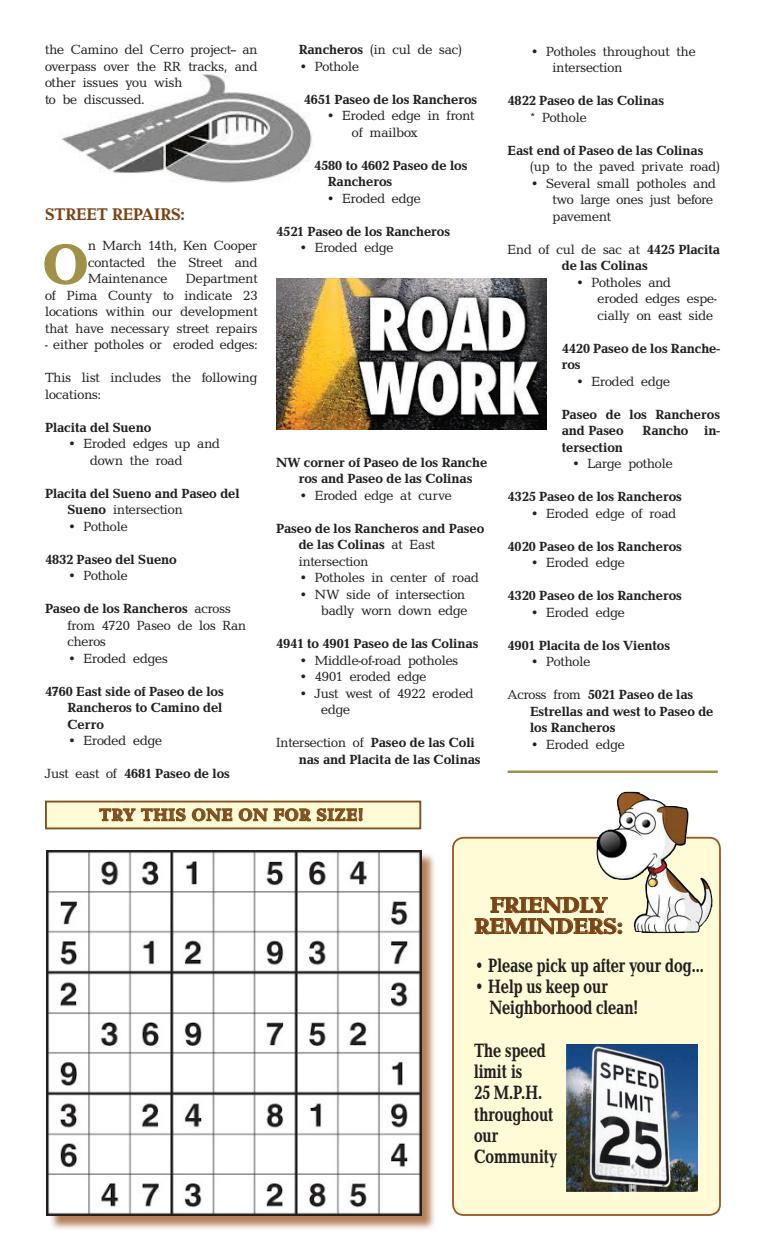
<style>
.page{position:relative;width:765px;height:1260px;background:#fff}
.page>*{position:absolute;margin:0;border:0;box-sizing:border-box;transform-origin:0 0}
.t1{font:500 57.5px "Candida T";color:#a19148}
.t2{font:500 22.38px "Candida T";color:#7a4315;scale:1.06 1}
.t3{font:500 20px "Candida T";color:#231f20;scale:.78 1}
.t4{font:500 17.5px "Candida T";letter-spacing:.05em;color:#814f1f}
.t5{font:500 17.5px "Candida T";color:#7a4315;scale:.96 1}
.t6{font:13.75px/16.5px "Candida T";color:#231f20}
.t7{font:500 13.75px/16.5px "Candida T";color:#231f20}
.s1{font-weight:400}
.s2{font-weight:500}
</style>
<div class="page">
<img style="left:61px;top:73px;width:251px;height:110px">
<svg style="left:44px;top:243px;width:43px;height:42px"></svg>
<div style="left:45px;top:801px;width:376px;height:28px;background:#fffbd6;border:2px solid #835120"></div>
<svg style="left:99px;top:808px;width:264px;height:14px"></svg>
<div style="left:453px;top:838px;width:267px;height:377px;background:#fffbd6;border-radius:11px"></div>
<div style="left:452px;top:837px;width:269px;height:379px;border:2px solid #995524;border-radius:11px"></div>
<svg style="left:475px;top:897px;width:147px;height:37px"></svg>
<img style="left:567px;top:1045px;width:130px;height:147px">
<img style="left:596px;top:792px;width:116px;height:141px">
<hr style="left:508px;top:770px;width:210px;height:3px;background:#a19148">
<img style="left:276px;top:278px;width:271px;height:151px">
<div style="left:49px;top:852px;width:388px;height:379px;background:#995524;opacity:.75"></div>
<img style="left:47px;top:850px;width:374px;height:366px">
<p class="t6" style="left:45px;top:42px;width:214px;text-align:justify">the Camino del Cerro project-- an overpass over the RR tracks, and other issues you wish</p>
<p class="t6" style="left:45px;top:91px;width:101px">to be discussed.</p>
<p class="t5" style="left:45px;top:204px;width:147px">STREET REPAIRS:</p>
<p class="t1" style="left:43px;top:231px;width:47px">O</p>
<p class="t6" style="left:88px;top:238px;width:171px;text-align:justify">n March 14th, Ken Cooper contacted the Street and Maintenance</p>
<p class="t6" style="left:45px;top:271px;width:214px;text-align:justify;text-indent:141px">Department of Pima County to indicate 23 locations within our development that have necessary street repairs</p>
<p class="t6" style="left:45px;top:337px;width:214px">- either potholes or eroded edges:</p>
<p class="t6" style="left:45px;top:370px;width:214px">This list includes the following locations:</p>
<p class="t7" style="left:45px;top:419px;width:108px">Placita del Sueno</p>
<p class="t6" style="left:90px;top:436px;width:131px;text-indent:-23px">• Eroded edges up and down the road</p>
<p class="t7" style="left:67px;top:485px;width:174px;text-indent:-22px">Placita del Sueno and Paseo del<br>Sueno <span class="s1">intersection</span></p>
<p class="t6" style="left:67px;top:518px;width:62px">• Pothole</p>
<p class="t7" style="left:45px;top:551px;width:133px">4832 Paseo del Sueno</p>
<p class="t6" style="left:67px;top:568px;width:62px">• Pothole</p>
<p class="t6" style="left:67px;top:601px;width:180px;text-indent:-22px"><span class="s2">Paseo de los Rancheros</span> across from 4720 Paseo de los Ran cheros</p>
<p class="t6" style="left:67px;top:650px;width:102px">• Eroded edges</p>
<p class="t7" style="left:45px;top:683px;width:180px;text-align:right">4760 East side of Paseo de los<br>Rancheros to Camino del</p>
<p class="t7" style="left:67px;top:716px;width:38px">Cerro</p>
<p class="t6" style="left:67px;top:733px;width:96px">• Eroded edge</p>
<p class="t7" style="left:45px;top:765px;width:186px"><span class="s1">Just east of</span> 4681 Paseo de los</p>
<p class="t6" style="left:299px;top:42px;width:165px"><span class="s2">Rancheros</span> (in cul de sac)</p>
<p class="t6" style="left:299px;top:58px;width:62px">• Pothole</p>
<p class="t7" style="left:304px;top:91px;width:175px">4651 Paseo de los Rancheros</p>
<p class="t6" style="left:326px;top:108px;width:150px">• Eroded edge in front</p>
<p class="t6" style="left:352px;top:124px;width:67px">of mailbox</p>
<p class="t7" style="left:314px;top:157px;width:155px">4580 to 4602 Paseo de los</p>
<p class="t7" style="left:328px;top:173px;width:66px">Rancheros</p>
<p class="t6" style="left:326px;top:190px;width:96px">• Eroded edge</p>
<p class="t7" style="left:276px;top:223px;width:175px">4521 Paseo de los Rancheros</p>
<p class="t6" style="left:299px;top:240px;width:96px">• Eroded edge</p>
<p class="t7" style="left:276px;top:454px;width:213px;text-align:center">NW corner of Paseo de los Ranche ros and Paseo de las Colinas</p>
<p class="t6" style="left:299px;top:487px;width:155px">• Eroded edge at curve</p>
<p class="t7" style="left:299px;top:520px;width:187px;text-indent:-22px">Paseo de los Rancheros and Paseo de las Colinas <span class="s1">at East</span></p>
<p class="t6" style="left:299px;top:553px;width:71px">intersection</p>
<p class="t6" style="left:299px;top:570px;width:182px">• Potholes in center of road</p>
<p class="t6" style="left:299px;top:586px;width:170px;text-align:right">• NW side of intersection badly worn down edge</p>
<p class="t7" style="left:276px;top:635px;width:204px">4941 to 4901 Paseo de las Colinas</p>
<p class="t6" style="left:299px;top:652px;width:161px">• Middle-of-road potholes</p>
<p class="t6" style="left:299px;top:669px;width:129px">• 4901 eroded edge</p>
<p class="t6" style="left:321px;top:685px;width:154px;text-indent:-22px">• Just west of 4922 eroded edge</p>
<p class="t7" style="left:299px;top:734px;width:183px;text-indent:-22px"><span class="s1">Intersection of</span> Paseo de las Coli nas and Placita de las Colinas</p>
<p class="t4" style="left:99px;top:805px;width:265px">TRY THIS ONE ON FOR SIZE!</p>
<p class="t6" style="left:553px;top:43px;width:145px;text-indent:-22px">• Potholes throughout the intersection</p>
<p class="t7" style="left:508px;top:92px;width:158px">4822 Paseo de las Colinas</p>
<p class="t6" style="left:530px;top:109px;width:58px">* Pothole</p>
<p class="t7" style="left:530px;top:142px;width:191px;text-indent:-22px">East end of Paseo de las Colinas <span class="s1">(up to the paved private road)</span></p>
<p class="t6" style="left:530px;top:175px;width:187px">• Several small potholes and</p>
<p class="t6" style="left:553px;top:191px;width:162px">two large ones just before pavement</p>
<p class="t7" style="left:562px;top:241px;width:160px;text-indent:-54px"><span class="s1">End of cul de sac at</span> 4425 Placita de las Colinas</p>
<p class="t6" style="left:576px;top:274px;width:97px">• Potholes and</p>
<p class="t6" style="left:598px;top:290px;width:121px">eroded edges espe&shy;cially on east side</p>
<p class="t7" style="left:562px;top:340px;width:160px">4420 Paseo de los Ranche&shy;ros</p>
<p class="t6" style="left:576px;top:373px;width:96px">• Eroded edge</p>
<p class="t7" style="left:562px;top:406px;width:160px">Paseo de los Rancheros and Paseo</p>
<p class="t7" style="left:643px;top:422px;width:79px">Rancho in-</p>
<p class="t7" style="left:562px;top:439px;width:63px">tersection</p>
<p class="t6" style="left:571px;top:455px;width:103px">• Large pothole</p>
<p class="t7" style="left:508px;top:488px;width:176px">4325 Paseo de los Rancheros</p>
<p class="t6" style="left:530px;top:505px;width:148px">• Eroded edge of road</p>
<p class="t7" style="left:508px;top:538px;width:176px">4020 Paseo de los Rancheros</p>
<p class="t6" style="left:530px;top:554px;width:96px">• Eroded edge</p>
<p class="t7" style="left:508px;top:587px;width:176px">4320 Paseo de los Rancheros</p>
<p class="t6" style="left:530px;top:604px;width:96px">• Eroded edge</p>
<p class="t7" style="left:508px;top:637px;width:164px">4901 Placita de los Vientos</p>
<p class="t6" style="left:530px;top:653px;width:62px">• Pothole</p>
<p class="t7" style="left:508px;top:686px;width:187px"><span class="s1">Across from</span> 5021 Paseo de las</p>
<p class="t7" style="left:530px;top:703px;width:185px">Estrellas and west to Paseo de los Rancheros</p>
<p class="t6" style="left:530px;top:736px;width:96px">• Eroded edge</p>
<p class="t2" style="left:490px;top:892px;width:112px">FRIENDLY</p>
<p class="t2" style="left:474px;top:913px;width:142px">REMINDERS:</p>
<p class="t3" style="left:474px;top:954px;width:296px">• Please pick up after your dog...</p>
<p class="t3" style="left:474px;top:975px;width:173px">• Help us keep our</p>
<p class="t3" style="left:490px;top:996px;width:192px">Neighborhood clean!</p>
<p class="t3" style="left:474px;top:1039px;width:94px">The speed</p>
<p class="t3" style="left:474px;top:1060px;width:64px">limit is</p>
<p class="t3" style="left:474px;top:1081px;width:89px">25 M.P.H.</p>
<p class="t3" style="left:474px;top:1102px;width:103px">throughout</p>
<p class="t3" style="left:474px;top:1124px;width:33px">our</p>
<p class="t3" style="left:474px;top:1145px;width:108px">Community</p>
</div>
